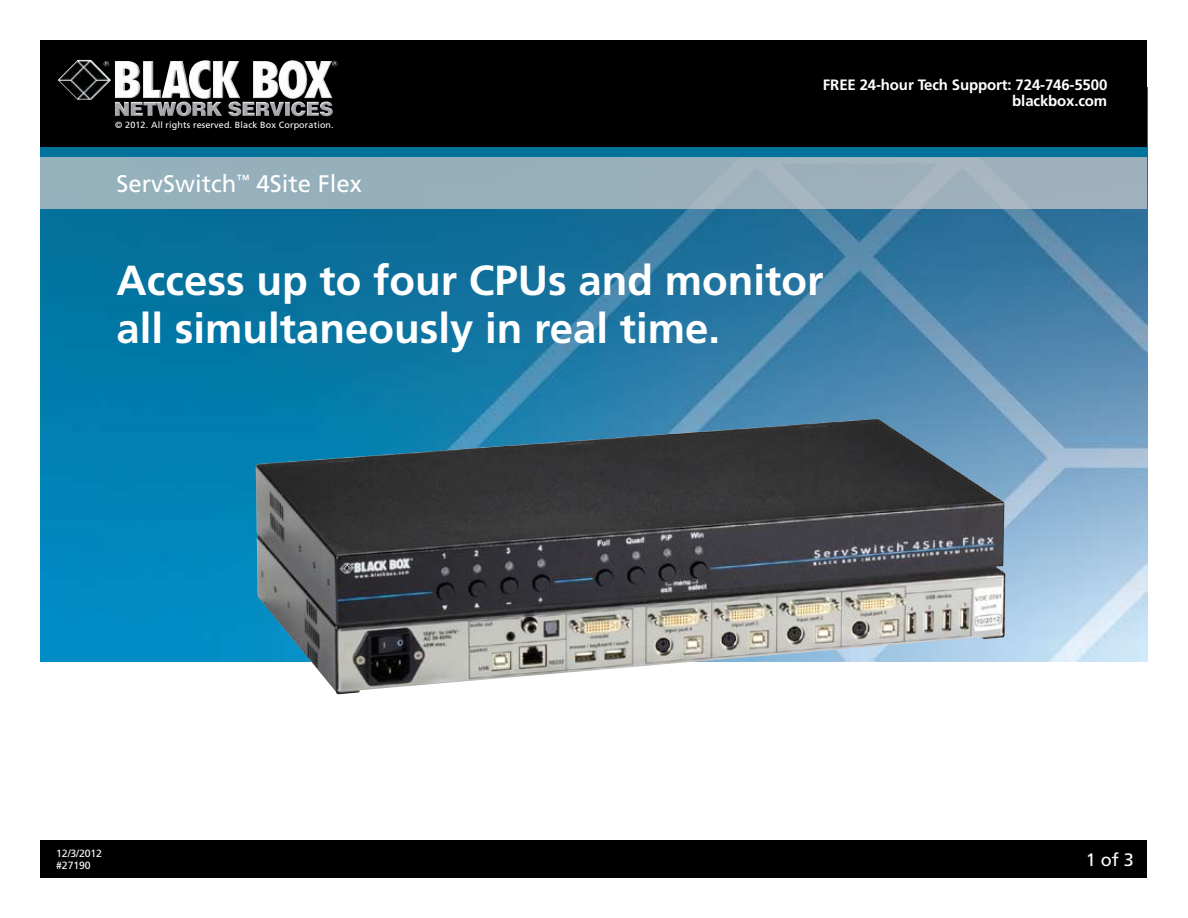
<style>
.page{position:relative;width:1188px;height:918px;background:#fff}
.page>*{position:absolute;margin:0;border:0;box-sizing:border-box;transform-origin:0 0}
.t1{font:700 42px/48px "Frutiger";color:#fff}
.t2{font:24px "Frutiger";color:#fff}
.t3{font:18px "Frutiger";color:#fff}
.t4{font:700 15px/16.5px "Frutiger";letter-spacing:-.01em;color:#fff;text-align:right}
.t5{font:10.5px/12px "Frutiger";letter-spacing:-.01em;color:#fff}
.t6{font:9px "Frutiger";letter-spacing:.015em;color:#fff}
</style>
<div class="page">
<img style="left:40px;top:209px;width:1108px;height:453px">
<div style="left:40px;top:40px;width:1108px;height:107px;background:#000"></div>
<div style="left:40px;top:147px;width:1108px;height:10px;background:#00729c"></div>
<div style="left:40px;top:157px;width:1108px;height:52px;background:linear-gradient(to right,#93b0bb,#a1b1bc)"></div>
<img style="left:58px;top:60px;width:275px;height:43px">
<div style="left:40px;top:840px;width:1108px;height:38px;background:#000"></div>
<img style="left:256px;top:419px;width:750px;height:275px">
<p class="t6" style="left:115px;top:120px;width:220px">© 2012. All rights reserved. Black Box Corporation.</p>
<p class="t2" style="left:117px;top:169px;width:247px">ServSwitch<sup>™</sup> 4Site Flex</p>
<p class="t4" style="left:823px;top:76px;width:286px">Free 24-hour tech support: 724-746-5500 blackbox.com</p>
<p class="t1" style="left:117px;top:257px;width:708px">Access up to four CPUs and monitor all simultaneously in real time.</p>
<p class="t5" style="left:56px;top:847px;width:47px">12/3/2012 #27190</p>
<p class="t3" style="left:1086px;top:849px;width:50px">1 of 3</p>
</div>
